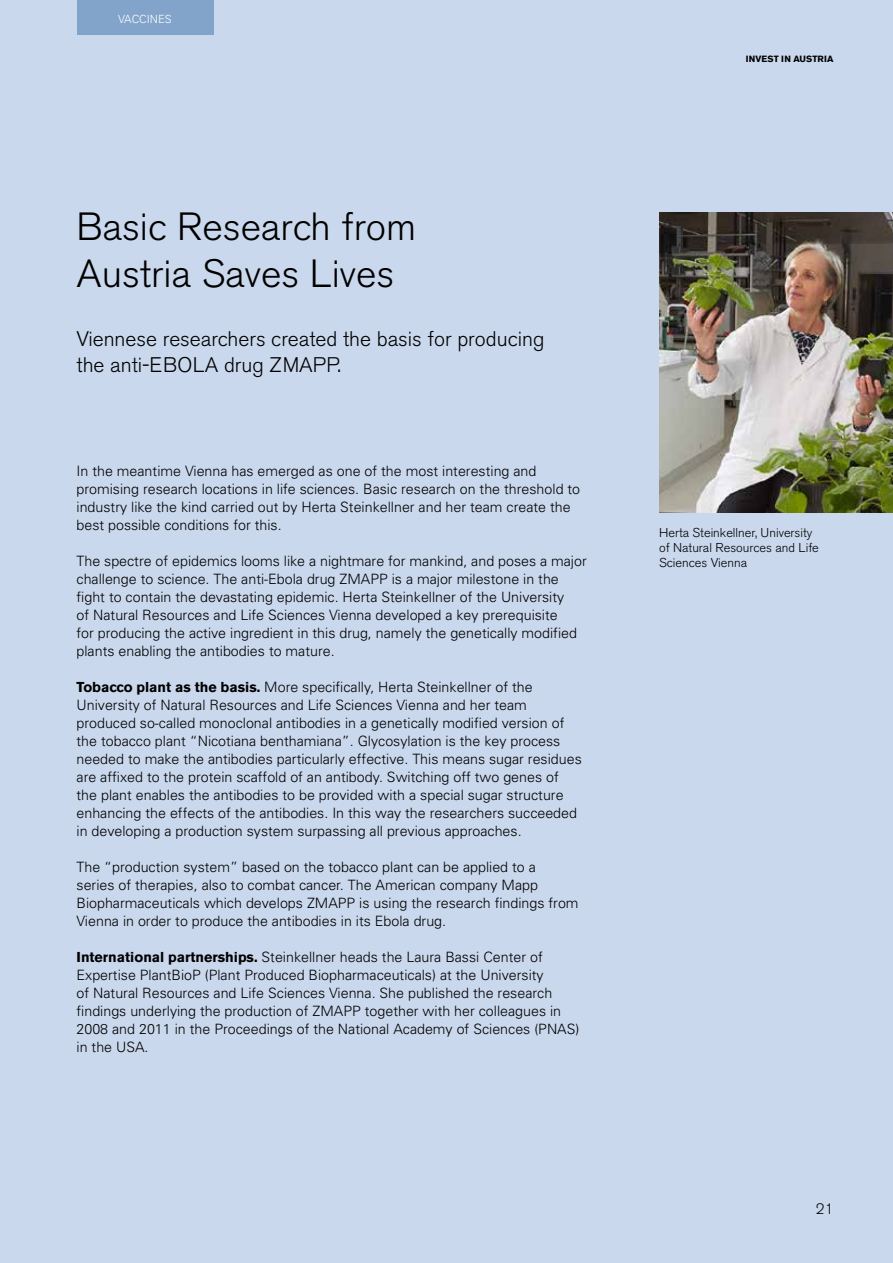
<style>
.page{position:relative;width:893px;height:1263px;background:#cad8ed}
.page>*{position:absolute;margin:0;border:0;box-sizing:border-box;transform-origin:0 0}
.t1{font:300 39px/46.8px "Akzidenz Grotesk BE";color:#000}
.t2{font:300 21px/25.5px "Akzidenz Grotesk BE";color:#000}
.t3{font:300 15px "Akzidenz Grotesk BE";color:#000}
.t4{font:300 14.25px/18px "Univers";color:#000}
.t5{font:300 12.75px/15.3px "Akzidenz Grotesk BE";color:#000}
.t6{font:300 11.25px "Univers";color:#fff}
.t7{font:700 9px "Akzidenz Grotesk BE";color:#000}
.s1{font-family:"Akzidenz Grotesk BE";font-weight:700}
</style>
<div class="page">
<img style="left:659px;top:213px;width:234px;height:299px">
<div style="left:77px;top:0;width:136px;height:34px;background:#83a4ca"></div>
<p class="t6" style="left:118px;top:12px;width:55px">VACCINES</p>
<h1 class="t1" style="left:77px;top:204px;width:341px">Basic Research from<br>Austria Saves Lives</h1>
<h2 class="t2" style="left:77px;top:327px;width:469px">Viennese researchers created the basis for producing the anti-EBOLA drug ZMAPP.</h2>
<p class="t4" style="left:77px;top:461px;width:505px">In the meantime Vienna has emerged as one of the most interesting and promising research locations in life sciences. Basic research on the threshold to industry like the kind carried out by Herta Steinkellner and her team create the best possible conditions for this.</p>
<p class="t4" style="left:77px;top:551px;width:512px">The spectre of epidemics looms like a nightmare for mankind, and poses a major challenge to science. The anti-Ebola drug ZMAPP is a major milestone in the fight to contain the devastating epidemic. Herta Steinkellner of the University<br>of Natural Resources and Life Sciences Vienna developed a key prerequisite<br>for producing the active ingredient in this drug, namely the genetically modified plants enabling the antibodies to mature.</p>
<p class="t4" style="left:77px;top:677px;width:507px"><span class="s1">Tobacco plant as the basis.</span> More specifically, Herta Steinkellner of the University of Natural Resources and Life Sciences Vienna and her team produced so-called monoclonal antibodies in a genetically modified version of the tobacco plant “Nicotiana benthamiana”. Glycosylation is the key process needed to make the antibodies particularly effective. This means sugar residues are affixed to the protein scaffold of an antibody. Switching off two genes of the plant enables the antibodies to be provided with a special sugar structure enhancing the effects of the antibodies. In this way the researchers succeeded in developing a production system surpassing all previous approaches.</p>
<p class="t4" style="left:77px;top:857px;width:504px">The “production system” based on the tobacco plant can be applied to a<br>series of therapies, also to combat cancer. The American company Mapp Biopharmaceuticals which develops ZMAPP is using the research findings from Vienna in order to produce the antibodies in its Ebola drug.</p>
<p class="t4" style="left:77px;top:947px;width:504px"><span class="s1">International partnerships.</span> Steinkellner heads the Laura Bassi Center of Expertise PlantBioP (Plant Produced Biopharmaceuticals) at the University<br>of Natural Resources and Life Sciences Vienna. She published the research findings underlying the production of ZMAPP together with her colleagues in 2008 and 2011 in the Proceedings of the National Academy of Sciences (PNAS) in the USA.</p>
<p class="t7" style="left:746px;top:53px;width:89px">INVEST IN AUSTRIA</p>
<p class="t5" style="left:659px;top:525px;width:161px">Herta Steinkellner, University of Natural Resources and Life<br>Sciences Vienna</p>
<p class="t3" style="left:816px;top:1200px;width:19px">21</p>
</div>
